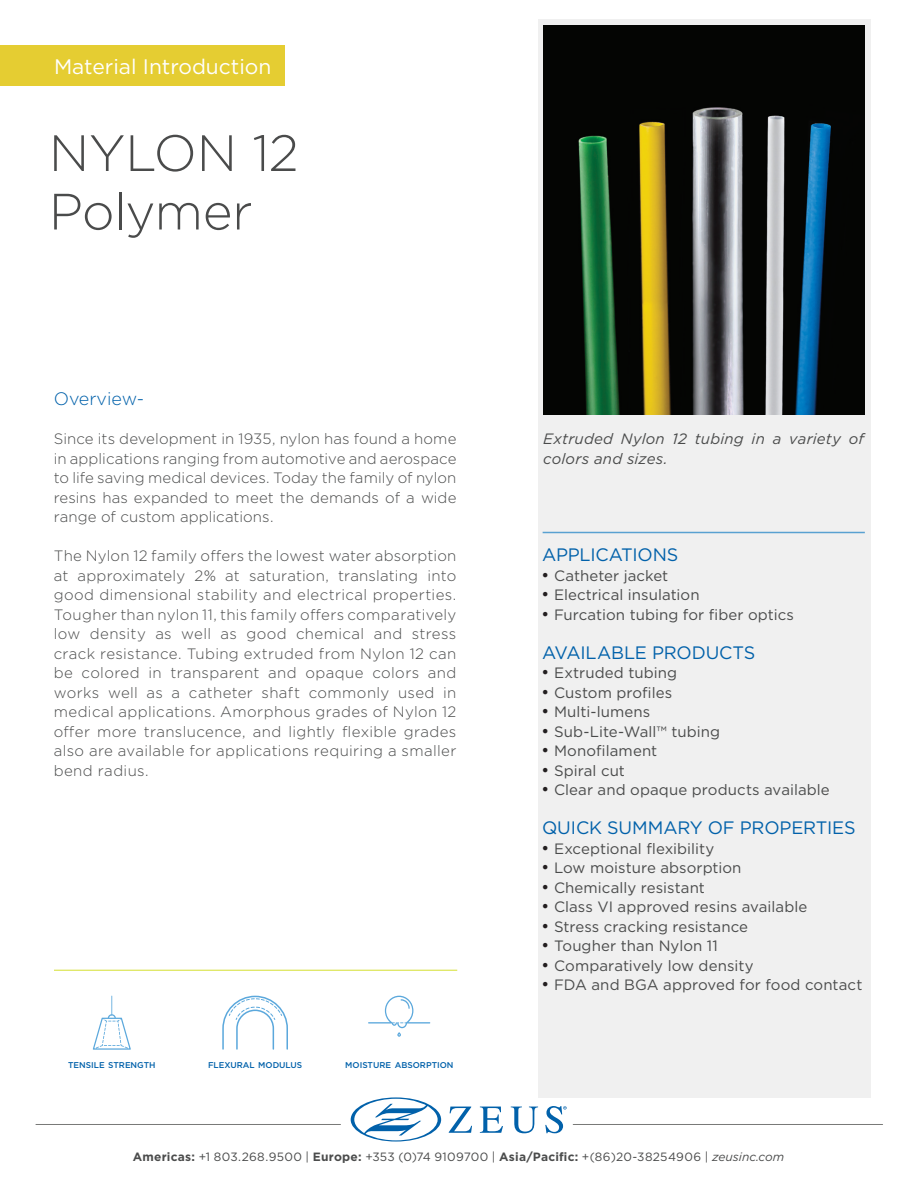
<style>
.page{position:relative;width:918px;height:1188px;background:#fff}
.page>*{position:absolute;margin:0;border:0;box-sizing:border-box;transform-origin:0 0}
.Zeus-H1{font:300 51px/58.5px "Gotham";letter-spacing:-.015em;color:#4a4b4b}
.Zeus-Body-Copy{font:21px "Gotham";color:#fff}
.t1{font:18px "Gotham";letter-spacing:-.01em;color:#0161aa}
.Zeus-Body-Copy-2{font:300 18px "Gotham";color:#0161aa}
.Zeus-Body-Copy-3{font:300 15px/19.5px "Gotham";letter-spacing:.015em;color:#4a4b4b;text-align:justify}
.t2{font:15px "Gotham";letter-spacing:.005em;color:#4a4b4b}
.t3{font:italic 15px/19.5px "Gotham";letter-spacing:.015em;color:#4a4b4b}
.t4{font:12px "Gotham";letter-spacing:.025em;color:#4a4b4b}
.t5{font:500 8.4px "Gotham";color:#0161aa}
.s1{font-family:"Times New Roman";font-size:18px;color:#231f20}
.s2{font-weight:700;color:#4b4c4c}
.s3{font-style:italic}
</style>
<div class="page">
<svg style="left:222px;top:996px;width:66px;height:54px"></svg>
<svg style="left:368px;top:996px;width:62px;height:41px"></svg>
<svg style="left:93px;top:996px;width:38px;height:54px"></svg>
<div style="left:538px;top:19px;width:333px;height:1078px;background:#f0f0f0"></div>
<img style="left:543px;top:26px;width:321px;height:388px">
<hr style="left:543px;top:532px;width:322px;height:1px;background:#59a1d1">
<div style="left:0;top:46px;width:284px;height:40px;background:#e5cd32"></div>
<hr style="left:54px;top:970px;width:403px;height:1px;background:#d5df30">
<svg style="left:449px;top:1107px;width:23px;height:26px"></svg>
<svg style="left:480px;top:1107px;width:23px;height:26px"></svg>
<svg style="left:511px;top:1107px;width:27px;height:26px"></svg>
<svg style="left:351px;top:1097px;width:90px;height:45px"></svg>
<svg style="left:545px;top:1106px;width:22px;height:27px"></svg>
<hr style="left:573px;top:1124px;width:310px;height:1px;background:#797a78">
<hr style="left:36px;top:1124px;width:305px;height:1px;background:#797a78">
<p class="Zeus-Body-Copy" style="left:54px;top:53px;width:219px">Material Introduction</p>
<p class="Zeus-H1" style="left:49px;top:122px;width:251px">NYLON 12<br>Polymer</p>
<p class="Zeus-Body-Copy-2" style="left:54px;top:387px;width:92px">Overview-</p>
<p class="Zeus-Body-Copy-3" style="left:54px;top:429px;width:404px">Since its development in 1935, nylon has found a home in applications ranging from automotive and aerospace to life saving medical devices. Today the family of nylon resins has expanded to meet the demands of a wide range of custom applications.</p>
<p class="Zeus-Body-Copy-3" style="left:54px;top:546px;width:404px">The Nylon 12 family offers the lowest water absorption at approximately 2% at saturation, translating into good dimensional stability and electrical properties.<br>Tougher than nylon 11, this family offers comparatively low density as well as good chemical and stress crack resistance. Tubing extruded from Nylon 12 can be colored in transparent and opaque colors and works well as a catheter shaft commonly used in medical applications. Amorphous grades of Nylon 12 offer more translucence, and lightly flexible grades also are available for applications requiring a smaller bend radius.</p>
<p class="t1" style="left:542px;top:543px;width:138px">APPLICATIONS</p>
<p class="t3" style="left:543px;top:429px;width:322px">Extruded Nylon 12 tubing in a variety of colors and sizes.</p>
<p class="t2" style="left:542px;top:566px;width:128px"><span class="s1">•</span> Catheter jacket</p>
<p class="t2" style="left:542px;top:585px;width:159px"><span class="s1">•</span> Electrical insulation</p>
<p class="t2" style="left:542px;top:605px;width:254px"><span class="s1">•</span> Furcation tubing for fiber optics</p>
<p class="t1" style="left:542px;top:641px;width:215px">AVAILABLE PRODUCTS</p>
<p class="t2" style="left:542px;top:663px;width:137px"><span class="s1">•</span> Extruded tubing</p>
<p class="t2" style="left:542px;top:683px;width:132px"><span class="s1">•</span> Custom profiles</p>
<p class="t2" style="left:542px;top:702px;width:110px"><span class="s1">•</span> Multi-lumens</p>
<p class="t2" style="left:542px;top:722px;width:180px"><span class="s1">•</span> Sub-Lite-Wall™ tubing</p>
<p class="t2" style="left:542px;top:741px;width:117px"><span class="s1">•</span> Monofilament</p>
<p class="t2" style="left:542px;top:761px;width:84px"><span class="s1">•</span> Spiral cut</p>
<p class="t2" style="left:542px;top:780px;width:289px"><span class="s1">•</span> Clear and opaque products available</p>
<p class="t1" style="left:542px;top:816px;width:315px">QUICK SUMMARY OF PROPERTIES</p>
<p class="t2" style="left:542px;top:839px;width:174px"><span class="s1">•</span> Exceptional flexibility</p>
<p class="t2" style="left:542px;top:858px;width:201px"><span class="s1">•</span> Low moisture absorption</p>
<p class="t2" style="left:542px;top:878px;width:164px"><span class="s1">•</span> Chemically resistant</p>
<p class="t2" style="left:542px;top:897px;width:267px"><span class="s1">•</span> Class VI approved resins available</p>
<p class="t2" style="left:542px;top:917px;width:208px"><span class="s1">•</span> Stress cracking resistance</p>
<p class="t2" style="left:542px;top:936px;width:177px"><span class="s1">•</span> Tougher than Nylon 11</p>
<p class="t2" style="left:542px;top:956px;width:213px"><span class="s1">•</span> Comparatively low density</p>
<p class="t2" style="left:542px;top:975px;width:322px"><span class="s1">•</span> FDA and BGA approved for food contact</p>
<p class="t5" style="left:68px;top:1060px;width:89px">TENSILE STRENGTH</p>
<p class="t5" style="left:208px;top:1060px;width:96px">FLEXURAL MODULUS</p>
<p class="t5" style="left:345px;top:1060px;width:110px">MOISTURE ABSORPTION</p>
<p class="t4" style="left:133px;top:1149px;width:653px"><span class="s2">Americas:</span> +1 803.268.9500 | <span class="s2">Europe:</span> +353 (0)74 9109700 | <span class="s2">Asia/Pacific:</span> +(86)20-38254906 | <span class="s3">zeusinc.com</span></p>
</div>
